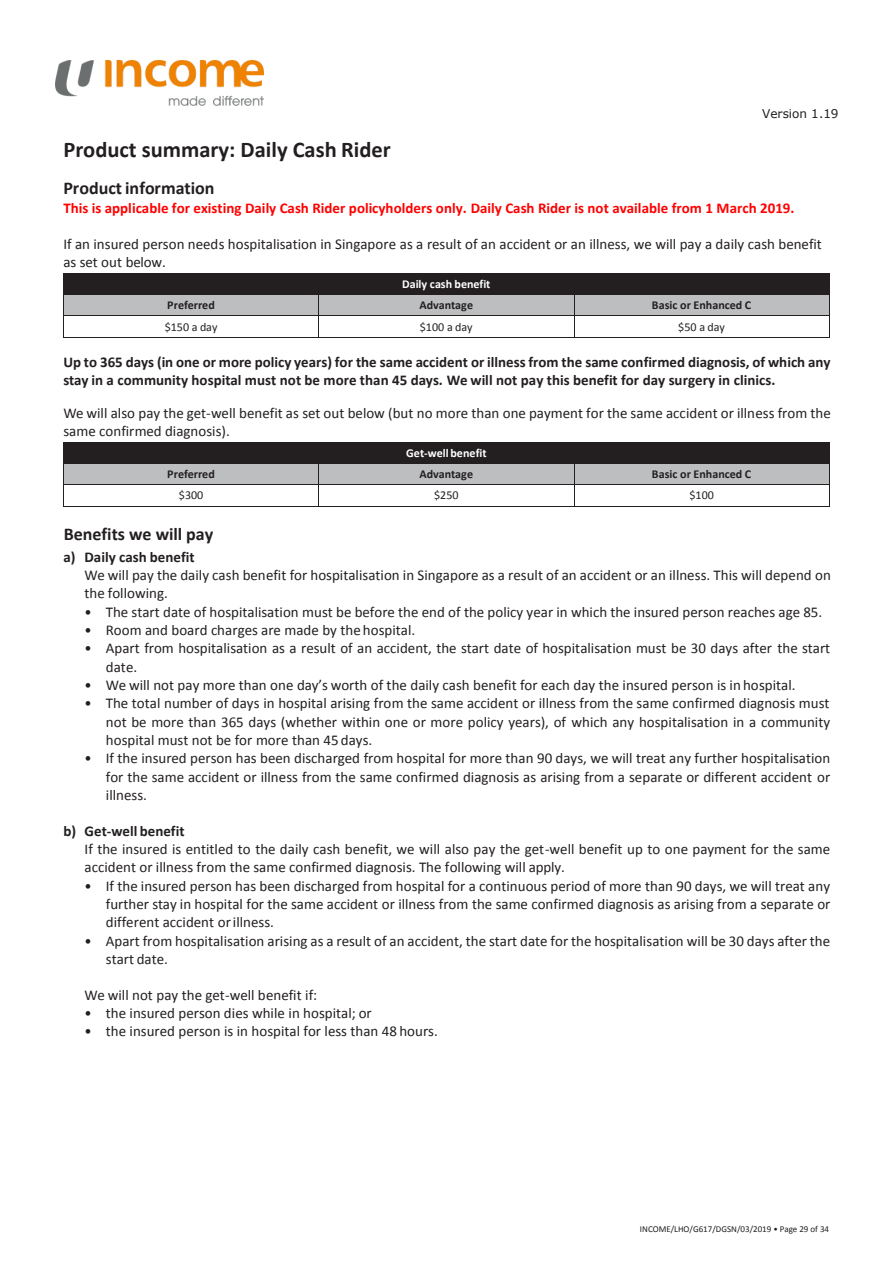
<style>
.page{position:relative;width:893px;height:1263px;background:#fff}
.page>*{position:absolute;margin:0;border:0;box-sizing:border-box;transform-origin:0 0}
.t1{font:700 22.5px "Calibri";color:#231f20}
.t2{font:700 18px "Calibri";color:#231f20}
.t3{font:15px/18.3px "Calibri";color:#231f20}
.t4{font:700 15px/18px "Calibri";color:#231f20}
.t5{font:700 15px "Calibri";color:#f00}
.t6{font:700 12px "Calibri";color:#231f20}
.t7{font:12px "Calibri";color:#231f20}
.t8{font:700 12px "Calibri";color:#fff}
.t9{font:12px "Verdana";color:#231f20}
.t10{font:9px "Calibri";color:#231f20}
</style>
<div class="page">
<img style="left:55px;top:60px;width:209px;height:45px">
<div style="left:64px;top:273px;width:765px;height:22px;background:#231f20"></div>
<div style="left:64px;top:295px;width:254px;height:21px;background:#bcbec0"></div>
<div style="left:319px;top:295px;width:255px;height:21px;background:#bcbec0"></div>
<div style="left:574px;top:295px;width:255px;height:21px;background:#bcbec0"></div>
<hr style="left:64px;top:295px;width:255px;height:1px;background:#231f20">
<hr style="left:319px;top:295px;width:255px;height:1px;background:#231f20">
<hr style="left:574px;top:295px;width:255px;height:1px;background:#231f20">
<hr style="left:64px;top:316px;width:255px;height:1px;background:#231f20">
<hr style="left:319px;top:316px;width:255px;height:1px;background:#231f20">
<hr style="left:574px;top:316px;width:255px;height:1px;background:#231f20">
<svg style="left:63px;top:273px;width:1px;height:65px"></svg>
<hr style="left:64px;top:337px;width:255px;height:1px;background:#231f20">
<hr style="left:319px;top:337px;width:255px;height:1px;background:#231f20">
<svg style="left:574px;top:296px;width:1px;height:41px"></svg>
<hr style="left:574px;top:337px;width:255px;height:1px;background:#231f20">
<svg style="left:829px;top:273px;width:1px;height:65px"></svg>
<div style="left:64px;top:442px;width:765px;height:21px;background:#231f20"></div>
<div style="left:64px;top:464px;width:254px;height:21px;background:#bcbec0"></div>
<div style="left:319px;top:464px;width:255px;height:21px;background:#bcbec0"></div>
<div style="left:574px;top:464px;width:255px;height:21px;background:#bcbec0"></div>
<hr style="left:64px;top:463px;width:255px;height:1px;background:#231f20">
<hr style="left:319px;top:463px;width:255px;height:1px;background:#231f20">
<hr style="left:574px;top:463px;width:255px;height:1px;background:#231f20">
<hr style="left:64px;top:485px;width:255px;height:1px;background:#231f20">
<hr style="left:319px;top:485px;width:255px;height:1px;background:#231f20">
<hr style="left:574px;top:485px;width:255px;height:1px;background:#231f20">
<svg style="left:63px;top:442px;width:1px;height:65px"></svg>
<hr style="left:64px;top:506px;width:255px;height:1px;background:#231f20">
<hr style="left:319px;top:506px;width:255px;height:1px;background:#231f20">
<svg style="left:574px;top:464px;width:1px;height:42px"></svg>
<hr style="left:574px;top:506px;width:255px;height:1px;background:#231f20">
<svg style="left:829px;top:442px;width:1px;height:65px"></svg>
<p class="t9" style="left:762px;top:105px;width:78px">Version 1.19</p>
<h1 class="t1" style="left:63px;top:136px;width:329px">Product summary: Daily Cash Rider</h1>
<p class="t2" style="left:63px;top:176px;width:153px">Product information</p>
<p class="t5" style="left:63px;top:198px;width:733px">This is applicable for existing Daily Cash Rider policyholders only. Daily Cash Rider is not available from 1 March 2019.</p>
<p class="t3" style="left:63px;top:235px;width:760px">If an insured person needs hospitalisation in Singapore as a result of an accident or an illness, we will pay a daily cash benefit as set out below.</p>
<p class="t8" style="left:402px;top:276px;width:90px">Daily cash benefit</p>
<p class="t6" style="left:167px;top:298px;width:49px">Preferred</p>
<p class="t6" style="left:419px;top:298px;width:55px">Advantage</p>
<p class="t6" style="left:652px;top:298px;width:101px">Basic or Enhanced C</p>
<p class="t7" style="left:165px;top:319px;width:54px">$150 a day</p>
<p class="t7" style="left:420px;top:319px;width:54px">$100 a day</p>
<p class="t7" style="left:678px;top:319px;width:48px">$50 a day</p>
<p class="t4" style="left:63px;top:353px;width:769px">Up to 365 days (in one or more policy years) for the same accident or illness from the same confirmed diagnosis, of which any stay in a community hospital must not be more than 45 days. We will not pay this benefit for day surgery in clinics.</p>
<p class="t3" style="left:63px;top:404px;width:769px">We will also pay the get-well benefit as set out below (but no more than one payment for the same accident or illness from the same confirmed diagnosis).</p>
<p class="t8" style="left:406px;top:445px;width:82px">Get-well benefit</p>
<p class="t6" style="left:167px;top:467px;width:49px">Preferred</p>
<p class="t6" style="left:419px;top:467px;width:55px">Advantage</p>
<p class="t6" style="left:652px;top:467px;width:101px">Basic or Enhanced C</p>
<p class="t7" style="left:179px;top:488px;width:26px">$300</p>
<p class="t7" style="left:434px;top:488px;width:26px">$250</p>
<p class="t7" style="left:689px;top:488px;width:26px">$100</p>
<p class="t2" style="left:64px;top:522px;width:151px">Benefits we will pay</p>
<p class="t4" style="left:63px;top:548px;width:133px">a) Daily cash benefit</p>
<p class="t3" style="left:85px;top:566px;width:748px">We will pay the daily cash benefit for hospitalisation in Singapore as a result of an accident or an illness. This will depend on the following.</p>
<p class="t3" style="left:85px;top:603px;width:739px">• The start date of hospitalisation must be before the end of the policy year in which the insured person reaches age 85.</p>
<p class="t3" style="left:85px;top:621px;width:332px">• Room and board charges are made by the hospital.</p>
<p class="t3" style="left:106px;top:639px;width:726px;text-indent:-21px">• Apart from hospitalisation as a result of an accident, the start date of hospitalisation must be 30 days after the start date.</p>
<p class="t3" style="left:85px;top:676px;width:712px">• We will not pay more than one day’s worth of the daily cash benefit for each day the insured person is in hospital.</p>
<p class="t3" style="left:106px;top:694px;width:726px;text-align:justify;text-indent:-21px">• The total number of days in hospital arising from the same accident or illness from the same confirmed diagnosis must not be more than 365 days (whether within one or more policy years), of which any hospitalisation in a community hospital must not be for more than 45 days.</p>
<p class="t3" style="left:106px;top:749px;width:726px;text-align:justify;text-indent:-21px">• If the insured person has been discharged from hospital for more than 90 days, we will treat any further hospitalisation for the same accident or illness from the same confirmed diagnosis as arising from a separate or different accident or illness.</p>
<p class="t4" style="left:63px;top:821px;width:123px">b) Get-well benefit</p>
<p class="t3" style="left:85px;top:840px;width:747px">If the insured is entitled to the daily cash benefit, we will also pay the get-well benefit up to one payment for the same accident or illness from the same confirmed diagnosis. The following will apply.</p>
<p class="t3" style="left:106px;top:876px;width:726px;text-align:justify;text-indent:-21px">• If the insured person has been discharged from hospital for a continuous period of more than 90 days, we will treat any further stay in hospital for the same accident or illness from the same confirmed diagnosis as arising from a separate or different accident orillness.</p>
<p class="t3" style="left:106px;top:932px;width:726px;text-indent:-21px">• Apart from hospitalisation arising as a result of an accident, the start date for the hospitalisation will be 30 days after the start date.</p>
<p class="t3" style="left:85px;top:985px;width:234px">We will not pay the get-well benefit if:</p>
<p class="t3" style="left:85px;top:1004px;width:289px">• the insured person dies while in hospital; or</p>
<p class="t3" style="left:85px;top:1022px;width:355px">• the insured person is in hospital for less than 48 hours.</p>
<p class="t10" style="left:640px;top:1223px;width:191px">INCOME/LHO/G617/DGSN/03/2019 • Page 29 of 34</p>
</div>
